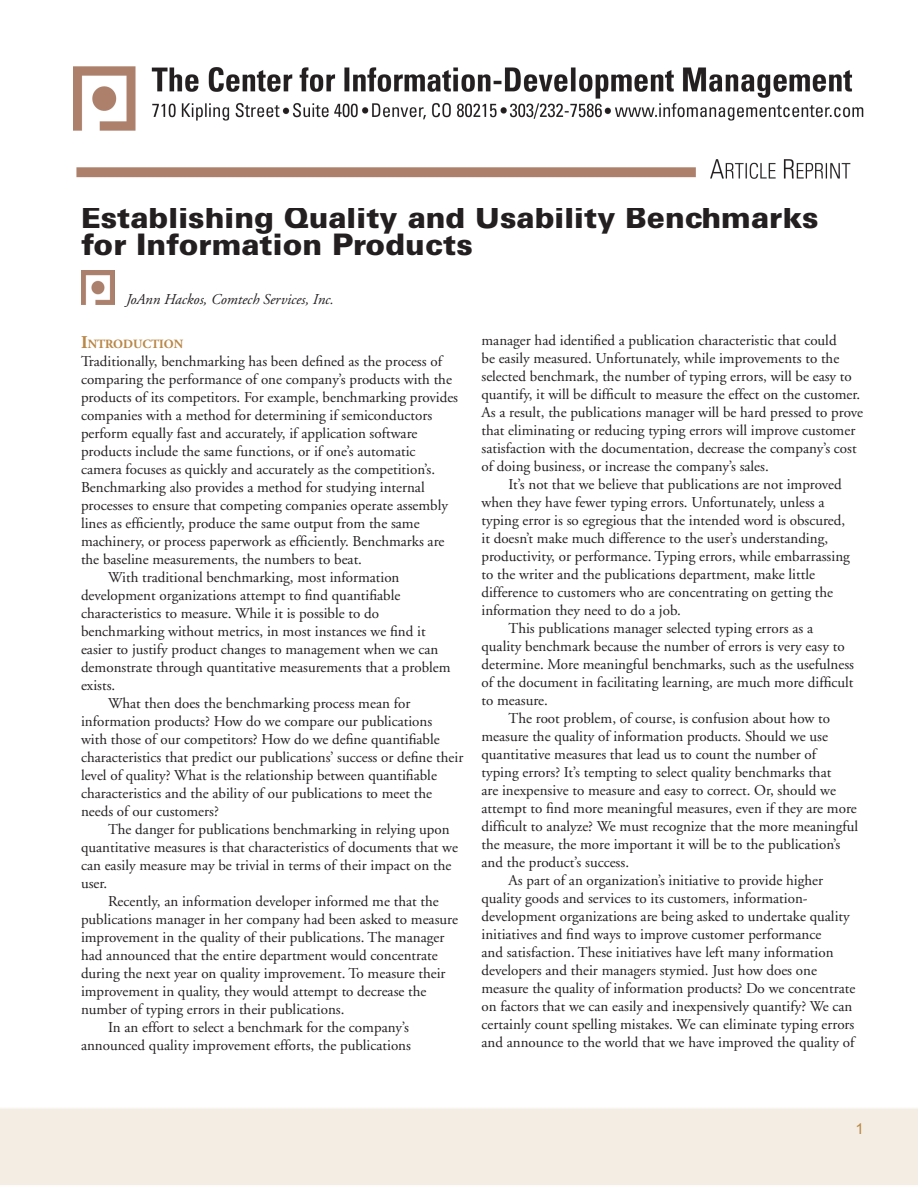
<style>
.page{position:relative;width:918px;height:1188px;background:#fff}
.page>*{position:absolute;margin:0;border:0;box-sizing:border-box;transform-origin:0 0}
.t1{font:900 29.7px/27px "Univers";color:#231f20}
.t2{font:15px/18px "Adobe Garamond";color:#231f20}
.t3{font:italic 15px "Adobe Garamond";color:#231f20}
.t4{font:15px "Arial";color:#ba8847}
.t5{font:700 12.6px "Adobe Garamond";color:#b98747}
.s1{font-size:18px}
</style>
<div class="page">
<img style="left:81px;top:271px;width:34px;height:33px">
<img style="left:74px;top:66px;width:790px;height:113px">
<div style="left:0;top:1108px;width:918px;height:77px;background:#f4ede3"></div>
<h1 class="t1" style="left:81px;top:204px;width:739px">Establishing Quality and Usability Benchmarks for Information Products</h1>
<p class="t3" style="left:126px;top:291px;width:210px">JoAnn Hackos, Comtech Services, Inc.</p>
<p class="t5" style="left:81px;top:337px;width:104px"><span class="s1">I</span>NTRODUCTION</p>
<p class="t2" style="left:81px;top:352px;width:363px">Traditionally, benchmarking has been defined as the process of</p>
<p class="t2" style="left:81px;top:370px;width:372px">comparing the performance of one company’s products with the</p>
<p class="t2" style="left:81px;top:388px;width:379px">products of its competitors. For example, benchmarking provides</p>
<p class="t2" style="left:81px;top:406px;width:353px">companies with a method for determining if semiconductors</p>
<p class="t2" style="left:81px;top:424px;width:338px">perform equally fast and accurately, if application software</p>
<p class="t2" style="left:81px;top:442px;width:336px">products include the same functions, or if one’s automatic</p>
<p class="t2" style="left:81px;top:460px;width:356px">camera focuses as quickly and accurately as the competition’s.</p>
<p class="t2" style="left:81px;top:478px;width:345px">Benchmarking also provides a method for studying internal</p>
<p class="t2" style="left:81px;top:496px;width:369px">processes to ensure that competing companies operate assembly</p>
<p class="t2" style="left:81px;top:514px;width:340px">lines as efficiently, produce the same output from the same</p>
<p class="t2" style="left:81px;top:532px;width:365px">machinery, or process paperwork as efficiently. Benchmarks are</p>
<p class="t2" style="left:81px;top:550px;width:283px">the baseline measurements, the numbers to beat.</p>
<p class="t2" style="left:108px;top:568px;width:293px">With traditional benchmarking, most information</p>
<p class="t2" style="left:81px;top:586px;width:321px">development organizations attempt to find quantifiable</p>
<p class="t2" style="left:81px;top:604px;width:300px">characteristics to measure. While it is possible to do</p>
<p class="t2" style="left:81px;top:622px;width:346px">benchmarking without metrics, in most instances we find it</p>
<p class="t2" style="left:81px;top:640px;width:359px">easier to justify product changes to management when we can</p>
<p class="t2" style="left:81px;top:658px;width:371px">demonstrate through quantitative measurements that a problem</p>
<p class="t2" style="left:81px;top:676px;width:36px">exists.</p>
<p class="t2" style="left:108px;top:694px;width:304px">What then does the benchmarking process mean for</p>
<p class="t2" style="left:81px;top:712px;width:353px">information products? How do we compare our publications</p>
<p class="t2" style="left:81px;top:730px;width:360px">with those of our competitors? How do we define quantifiable</p>
<p class="t2" style="left:81px;top:748px;width:384px">characteristics that predict our publications’ success or define their</p>
<p class="t2" style="left:81px;top:766px;width:357px">level of quality? What is the relationship between quantifiable</p>
<p class="t2" style="left:81px;top:784px;width:353px">characteristics and the ability of our publications to meet the</p>
<p class="t2" style="left:81px;top:802px;width:139px">needs of our customers?</p>
<p class="t2" style="left:108px;top:820px;width:343px">The danger for publications benchmarking in relying upon</p>
<p class="t2" style="left:81px;top:838px;width:379px">quantitative measures is that characteristics of documents that we</p>
<p class="t2" style="left:81px;top:856px;width:372px">can easily measure may be trivial in terms of their impact on the</p>
<p class="t2" style="left:81px;top:874px;width:28px">user.</p>
<p class="t2" style="left:108px;top:892px;width:332px">Recently, an information developer informed me that the</p>
<p class="t2" style="left:81px;top:910px;width:378px">publications manager in her company had been asked to measure</p>
<p class="t2" style="left:81px;top:928px;width:365px">improvement in the quality of their publications. The manager</p>
<p class="t2" style="left:81px;top:946px;width:358px">had announced that the entire department would concentrate</p>
<p class="t2" style="left:81px;top:964px;width:366px">during the next year on quality improvement. To measure their</p>
<p class="t2" style="left:81px;top:982px;width:347px">improvement in quality, they would attempt to decrease the</p>
<p class="t2" style="left:81px;top:1000px;width:265px">number of typing errors in their publications.</p>
<p class="t2" style="left:108px;top:1018px;width:302px">In an effort to select a benchmark for the company’s</p>
<p class="t2" style="left:81px;top:1036px;width:332px">announced quality improvement efforts, the publications</p>
<p class="t2" style="left:482px;top:332px;width:383px">manager had identified a publication characteristic that could<br>be easily measured. Unfortunately, while improvements to the selected benchmark, the number of typing errors, will be easy to quantify, it will be difficult to measure the effect on the customer.<br>As a result, the publications manager will be hard pressed to prove that eliminating or reducing typing errors will improve customer satisfaction with the documentation, decrease the company’s cost of doing business, or increase the company’s sales.</p>
<p class="t2" style="left:508px;top:476px;width:335px">It’s not that we believe that publications are not improved</p>
<p class="t2" style="left:482px;top:494px;width:345px">when they have fewer typing errors. Unfortunately, unless a</p>
<p class="t2" style="left:482px;top:512px;width:365px">typing error is so egregious that the intended word is obscured,</p>
<p class="t2" style="left:482px;top:530px;width:348px">it doesn’t make much difference to the user’s understanding,</p>
<p class="t2" style="left:482px;top:548px;width:370px">productivity, or performance. Typing errors, while embarrassing</p>
<p class="t2" style="left:482px;top:566px;width:335px">to the writer and the publications department, make little</p>
<p class="t2" style="left:482px;top:584px;width:353px">difference to customers who are concentrating on getting the</p>
<p class="t2" style="left:482px;top:602px;width:201px">information they need to do a job.</p>
<p class="t2" style="left:508px;top:620px;width:306px">This publications manager selected typing errors as a</p>
<p class="t2" style="left:482px;top:638px;width:365px">quality benchmark because the number of errors is very easy to</p>
<p class="t2" style="left:482px;top:656px;width:374px">determine. More meaningful benchmarks, such as the usefulness</p>
<p class="t2" style="left:482px;top:674px;width:374px">of the document in facilitating learning, are much more difficult</p>
<p class="t2" style="left:482px;top:692px;width:68px">to measure.</p>
<p class="t2" style="left:508px;top:710px;width:323px">The root problem, of course, is confusion about how to</p>
<p class="t2" style="left:482px;top:728px;width:348px">measure the quality of information products. Should we use</p>
<p class="t2" style="left:482px;top:746px;width:336px">quantitative measures that lead us to count the number of</p>
<p class="t2" style="left:482px;top:764px;width:351px">typing errors? It’s tempting to select quality benchmarks that</p>
<p class="t2" style="left:482px;top:782px;width:356px">are inexpensive to measure and easy to correct. Or, should we</p>
<p class="t2" style="left:482px;top:800px;width:377px">attempt to find more meaningful measures, even if they are more</p>
<p class="t2" style="left:482px;top:818px;width:378px">difficult to analyze? We must recognize that the more meaningful</p>
<p class="t2" style="left:482px;top:836px;width:360px">the measure, the more important it will be to the publication’s</p>
<p class="t2" style="left:482px;top:854px;width:149px">and the product’s success.</p>
<p class="t2" style="left:508px;top:872px;width:316px">As part of an organization’s initiative to provide higher</p>
<p class="t2" style="left:482px;top:890px;width:328px">quality goods and services to its customers, information-</p>
<p class="t2" style="left:482px;top:908px;width:370px">development organizations are being asked to undertake quality</p>
<p class="t2" style="left:482px;top:926px;width:341px">initiatives and find ways to improve customer performance</p>
<p class="t2" style="left:482px;top:944px;width:354px">and satisfaction. These initiatives have left many information</p>
<p class="t2" style="left:482px;top:962px;width:337px">developers and their managers stymied. Just how does one</p>
<p class="t2" style="left:482px;top:980px;width:375px">measure the quality of information products? Do we concentrate</p>
<p class="t2" style="left:482px;top:998px;width:373px">on factors that we can easily and inexpensively quantify? We can</p>
<p class="t2" style="left:482px;top:1016px;width:374px">certainly count spelling mistakes. We can eliminate typing errors</p>
<p class="t2" style="left:482px;top:1034px;width:374px">and announce to the world that we have improved the quality of</p>
<p class="t4" style="left:856px;top:1119px;width:10px">1</p>
</div>
